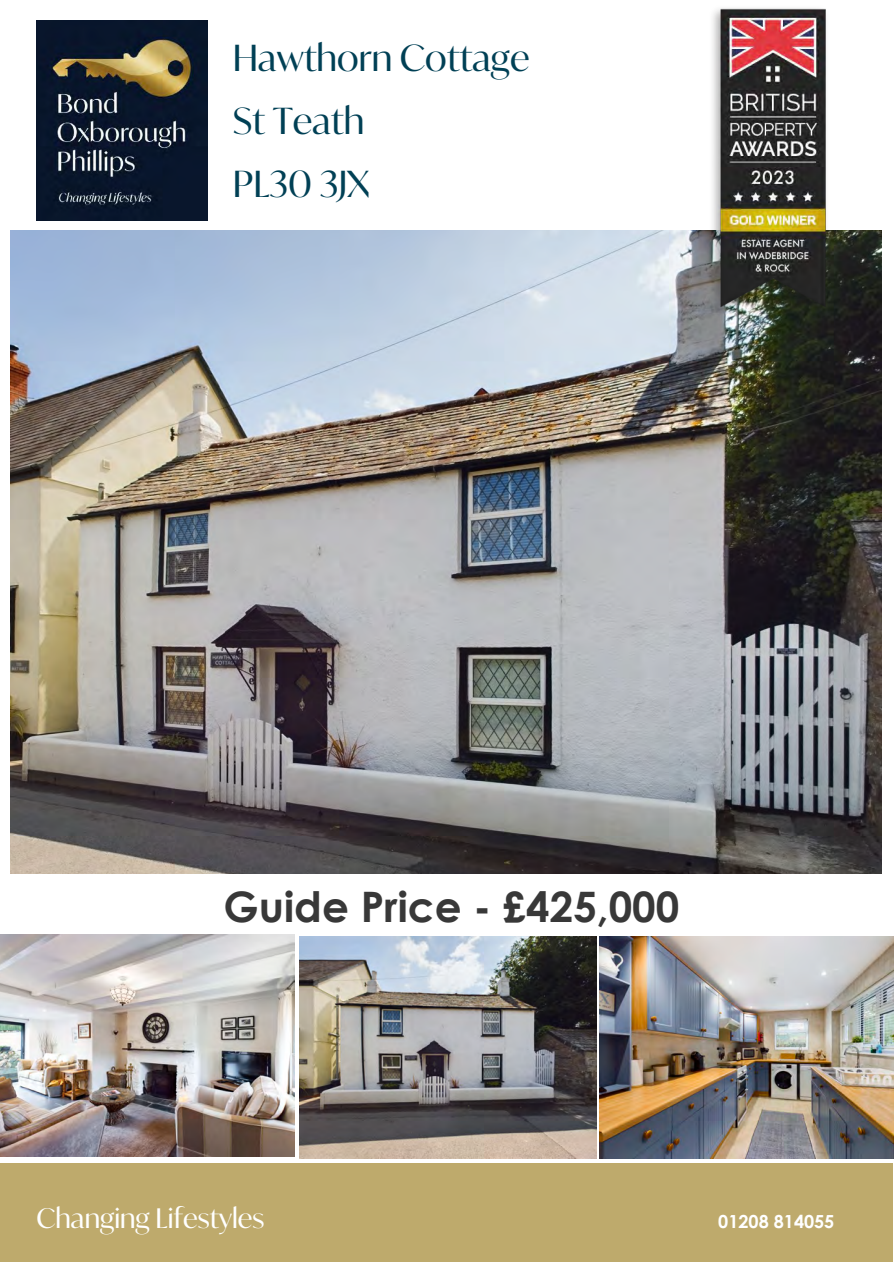
<style>
.page{position:relative;width:894px;height:1264px;background:#fff}
.page>*{position:absolute;margin:0;border:0;box-sizing:border-box;transform-origin:0 0}
.t1{font:700 42px "Century Gothic";color:#383838}
.t2{font:36px/63px "Ivy Mode";color:#004055}
.t3{font:27px "Ivy Mode";color:#fff}
.t4{font:700 18px "Century Gothic";color:#fff}
.s1{font-style:inherit}
</style>
<div class="page">
<img style="left:0;top:934px;width:294px;height:222px">
<img style="left:300px;top:936px;width:296px;height:222px">
<img style="left:599px;top:936px;width:294px;height:222px">
<img style="left:11px;top:231px;width:870px;height:642px">
<div style="left:0;top:1163px;width:892px;height:98px;background:#beaa6c"></div>
<img style="left:36px;top:21px;width:171px;height:200px">
<img style="left:705px;top:8px;width:127px;height:314px">
<p class="t2" style="left:233px;top:26px;width:298px">Hawthorn Cottage<br>St Teath<br>PL30 3JX</p>
<p class="t1" style="left:223px;top:874px;width:457px"><span class="s1">Guide</span> Price - £<span class="s1">4</span>25,000</p>
<p class="t3" style="left:36px;top:1200px;width:229px">Changing Lifestyles</p>
<p class="t4" style="left:718px;top:1208px;width:118px">01208 814055</p>
</div>
